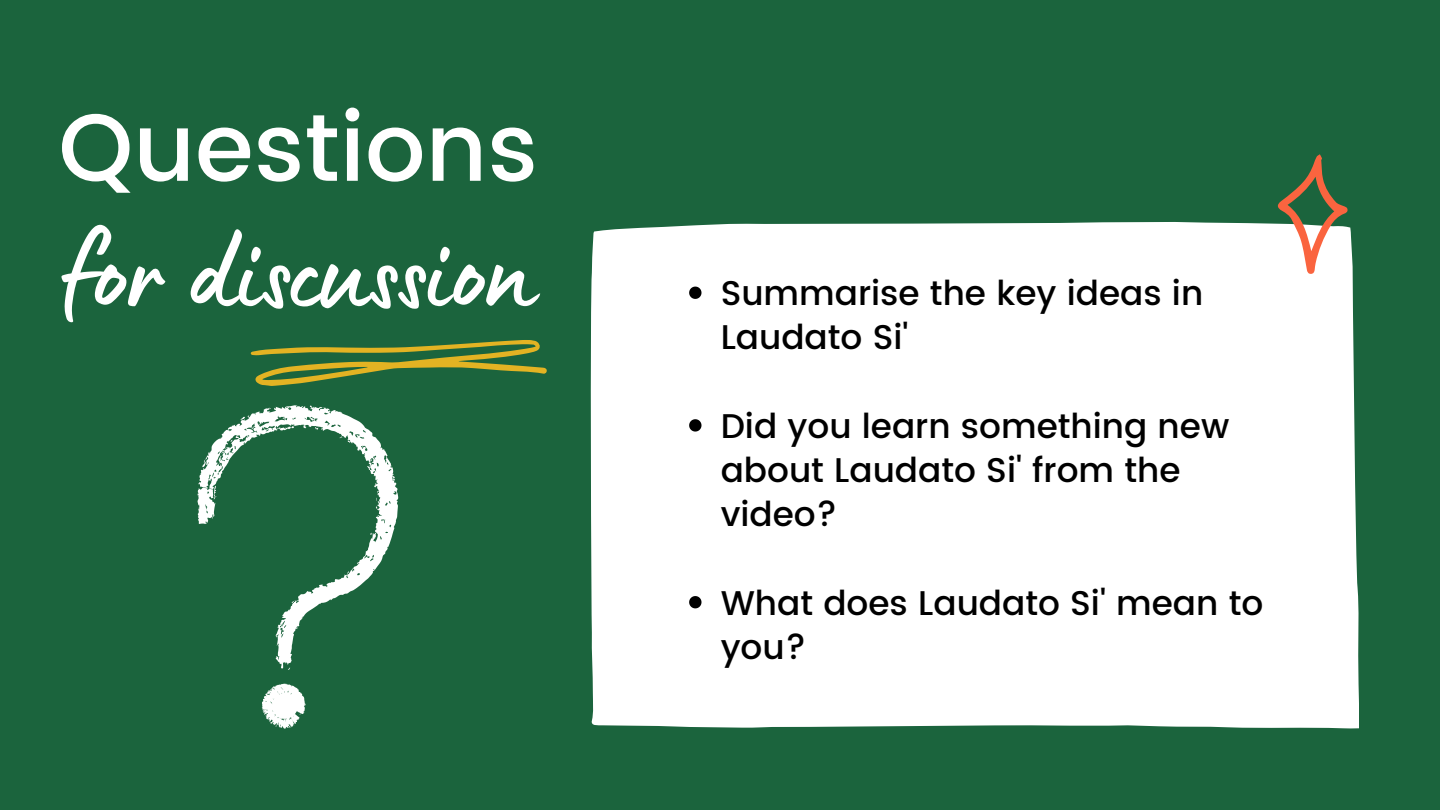
<style>
.page{position:relative;width:1440px;height:810px;background:#1b643d}
.page>*{position:absolute;margin:0;border:0;box-sizing:border-box;transform-origin:0 0}
.t1{font:117.7px "Lumios Marker";color:#fff}
.t2{font:500 95.1px "Poppins";color:#fff}
.t3{font:500 34.3px/44.2px "Poppins";color:#000}
</style>
<div class="page">
<div style="left:591px;top:222px;width:768px;height:507px;background:#fff"></div>
<svg style="left:250px;top:340px;width:297px;height:46px"></svg>
<svg style="left:1276px;top:154px;width:72px;height:120px"></svg>
<svg style="left:689px;top:287px;width:12px;height:12px"></svg>
<svg style="left:689px;top:419px;width:12px;height:13px"></svg>
<svg style="left:689px;top:596px;width:12px;height:12px"></svg>
<svg style="left:197px;top:405px;width:201px;height:324px"></svg>
<h2 class="t2" style="left:58px;top:92px;width:481px">Questions</h2>
<h1 class="t1" style="left:62px;top:234px;width:474px">for discussion</h1>
<p class="t3" style="left:721px;top:271px;width:484px">Summarise the key ideas in<br>Laudato Si'</p>
<p class="t3" style="left:721px;top:404px;width:510px">Did you learn something new about Laudato Si' from the video?</p>
<p class="t3" style="left:721px;top:581px;width:544px">What does Laudato Si' mean to you?</p>
</div>
